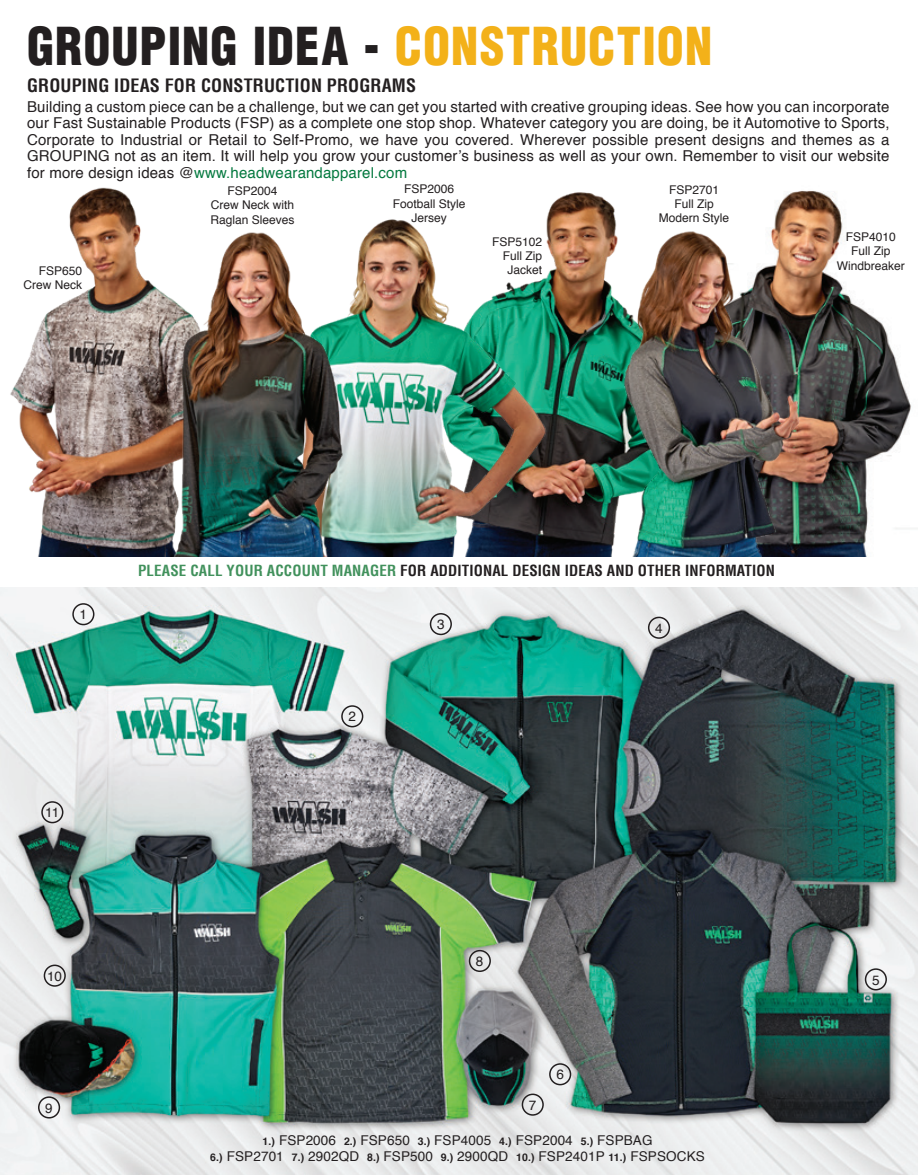
<style>
.page{position:relative;width:918px;height:1175px;background:#fff}
.page>*{position:absolute;margin:0;border:0;box-sizing:border-box;transform-origin:0 0}
.t1{font:900 condensed 51px "Helvetica";letter-spacing:.025em;color:#231f20;scale:.95 1}
.t2{font:700 condensed 18px "Helvetica";letter-spacing:.01em;color:#231f20}
.t3{font:15px/16.5px "Helvetica";letter-spacing:.01em;color:#231f20;text-align:justify}
.t4{font:700 condensed 15px "Helvetica";letter-spacing:.01em;color:#231f20}
.t5{font:13.5px/16.5px "Helvetica";letter-spacing:.01em;color:#231f20;text-align:center}
.t6{font:12px/14.4px "Helvetica";color:#231f20;text-align:center}
.s1{color:#f3b119}
.s2{color:#04793f}
.s3{color:#41915c}
.s4{font-weight:700;font-size:10.5px}
</style>
<div class="page">
<img style="left:774px;top:190px;width:138px;height:367px">
<img style="left:0;top:587px;width:918px;height:587px">
<div style="left:72px;top:603px;width:22px;height:22px;border:2px solid #231f20;border-radius:50%"></div>
<div style="left:341px;top:705px;width:22px;height:22px;border:2px solid #231f20;border-radius:50%"></div>
<div style="left:430px;top:613px;width:22px;height:22px;border:2px solid #231f20;border-radius:50%"></div>
<div style="left:648px;top:616px;width:22px;height:23px;border:2px solid #231f20;border-radius:50%"></div>
<div style="left:865px;top:968px;width:22px;height:22px;border:2px solid #231f20;border-radius:50%"></div>
<div style="left:522px;top:1093px;width:22px;height:22px;border:2px solid #231f20;border-radius:50%"></div>
<div style="left:549px;top:1063px;width:22px;height:22px;border:2px solid #231f20;border-radius:50%"></div>
<div style="left:44px;top:964px;width:22px;height:22px;border:2px solid #231f20;border-radius:50%"></div>
<div style="left:41px;top:801px;width:22px;height:22px;border:2px solid #231f20;border-radius:50%"></div>
<div style="left:469px;top:949px;width:22px;height:23px;border:2px solid #231f20;border-radius:50%"></div>
<div style="left:38px;top:1096px;width:22px;height:22px;border:2px solid #231f20;border-radius:50%"></div>
<img style="left:10px;top:187px;width:162px;height:370px">
<img style="left:549px;top:192px;width:73px;height:365px">
<img style="left:622px;top:221px;width:184px;height:336px">
<img style="left:346px;top:212px;width:203px;height:345px">
<img style="left:172px;top:232px;width:174px;height:325px">
<h1 class="t1" style="left:27px;top:14px;width:723px">GROUPING IDEA - <span class="s1">CONSTRUCTION</span></h1>
<p class="t2" style="left:27px;top:74px;width:391px">GROUPING IDEAS FOR CONSTRUCTION PROGRAMS</p>
<p class="t3" style="left:27px;top:99px;width:864px">Building a custom piece can be a challenge, but we can get you started with creative grouping ideas. See how you can incorporate our Fast Sustainable Products (FSP) as a complete one stop shop. Whatever category you are doing, be it Automotive to Sports, Corporate to Industrial or Retail to Self-Promo, we have you covered. Wherever possible present designs and themes as a GROUPING not as an item. It will help you grow your customer’s business as well as your own. Remember to visit our website for more design ideas @<span class="s2">www.headwearandapparel.com</span></p>
<p class="t6" style="left:24px;top:264px;width:60px;text-align:right">FSP650<br>Crew Neck</p>
<p class="t6" style="left:210px;top:184px;width:86px">FSP2004<br>Crew Neck with<br>Raglan Sleeves</p>
<p class="t6" style="left:393px;top:182px;width:74px">FSP2006<br>Football Style<br>Jersey</p>
<p class="t6" style="left:492px;top:235px;width:52px;text-align:right">FSP5102<br>Full Zip<br>Jacket</p>
<p class="t6" style="left:659px;top:182px;width:72px">FSP2701<br>Full Zip<br>Modern Style</p>
<p class="t6" style="left:837px;top:230px;width:70px">FSP4010<br>Full Zip<br>Windbreaker</p>
<p class="t5" style="left:80px;top:607px;width:9px">1</p>
<p class="t5" style="left:45px;top:804px;width:16px">11</p>
<p class="t4" style="left:138px;top:561px;width:638px"><span class="s3">PLEASE CALL YOUR ACCOUNT MANAGER</span> FOR ADDITIONAL DESIGN IDEAS AND OTHER INFORMATION</p>
<p class="t5" style="left:348px;top:709px;width:9px">2</p>
<p class="t5" style="left:437px;top:616px;width:9px">3</p>
<p class="t5" style="left:655px;top:620px;width:9px">4</p>
<p class="t5" style="left:47px;top:968px;width:17px">10</p>
<p class="t5" style="left:45px;top:1100px;width:9px">9</p>
<p class="t5" style="left:476px;top:953px;width:9px">8</p>
<p class="t5" style="left:529px;top:1097px;width:9px">7</p>
<p class="t5" style="left:556px;top:1066px;width:9px">6</p>
<p class="t5" style="left:210px;top:1132px;width:496px"><span class="s4">1.)</span> FSP2006 <span class="s4">2.)</span> FSP650 <span class="s4">3.)</span> FSP4005 <span class="s4">4.)</span> FSP2004 <span class="s4">5.)</span> FSPBAG<br><span class="s4">6.)</span> FSP2701 <span class="s4">7.)</span> 2902QD <span class="s4">8.)</span> FSP500 <span class="s4">9.)</span> 2900QD <span class="s4">10.)</span> FSP2401P <span class="s4">11.)</span> FSPSOCKS</p>
<p class="t5" style="left:872px;top:972px;width:9px">5</p>
</div>
